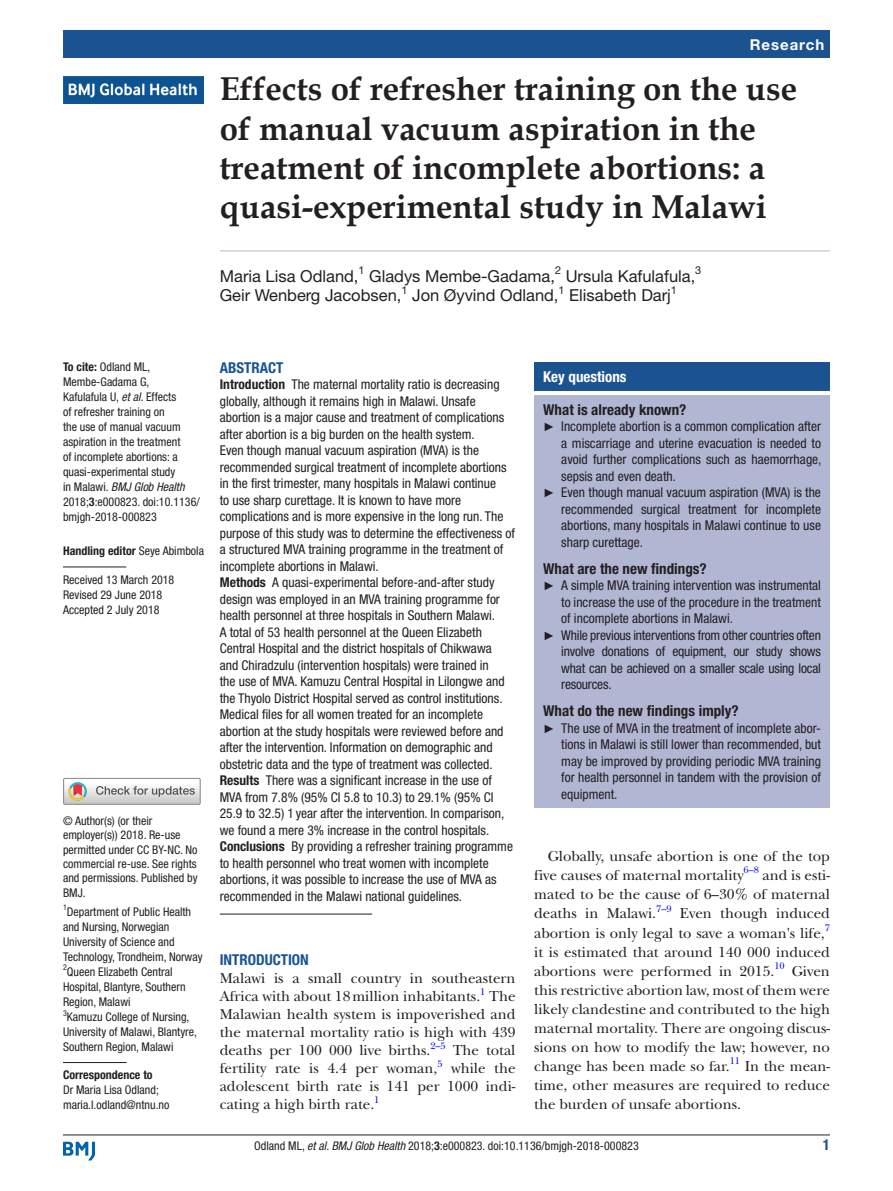
<style>
.page{position:relative;width:893px;height:1191px;background:#fff}
.page>*{position:absolute;margin:0;border:0;box-sizing:border-box;transform-origin:0 0}
.t1{font:700 33px/39px "Book Antiqua";color:#231f20}
.t2{font:16.5px "Helvetica Neue LT Std";color:#231f20}
.t3{font:15px/19px "New Baskerville";color:#231f20;text-align:justify}
.t4{font:700 condensed 15px "Helvetica Neue LT Std";color:#231f20}
.t5{font:700 condensed 15px "Helvetica Neue LT Std";color:#1b5391}
.t6{font:700 condensed 15px "Helvetica Neue LT Std";color:#fff}
.t7{font:700 15px "Helvetica Neue LT Std";letter-spacing:.065em;color:#fff}
.t8{font:condensed 13.5px/16.5px "Helvetica Neue LT Std";color:#231f20}
.t9{font:condensed 12px/15px "Helvetica Neue LT Std";color:#231f20}
.t10{font:700 condensed 12px "Helvetica Neue LT Std";color:#231f20}
.t11{font:10.95px "Helvetica Neue LT Std";color:#231f20}
.t12{font:9.9px "New Baskerville";color:#00f}
.s1{font-weight:700}
.s2{font-style:italic}
.s3{font-weight:400}
.s4{font-family:"Arial";font-stretch:normal;font-size:12px}
</style>
<div class="page">
<hr style="left:63px;top:1134px;width:767px;height:1px;background:#231f20">
<svg style="left:63px;top:1141px;width:32px;height:19px"></svg>
<div style="left:63px;top:778px;width:138px;height:27px;border:1px solid #969090"></div>
<svg style="left:64px;top:778px;width:136px;height:26px"></svg>
<hr style="left:220px;top:250px;width:610px;height:1px;background:#b1b7d3">
<div style="left:63px;top:31px;width:767px;height:27px;background:#1b5391"></div>
<hr style="left:63px;top:566px;width:63px;height:1px;background:#231f20">
<hr style="left:63px;top:1062px;width:64px;height:1px;background:#231f20">
<img style="left:63px;top:77px;width:141px;height:27px">
<hr style="left:220px;top:913px;width:152px;height:1px;background:#231f20">
<div style="left:534px;top:362px;width:296px;height:29px;background:#1b5391"></div>
<div style="left:534px;top:395px;width:296px;height:412px;background:#b1b7d3"></div>
<p class="t7" style="left:750px;top:35px;width:76px">Research</p>
<h1 class="t1" style="left:220px;top:70px;width:579px">Effects of refresher training on the use of manual vacuum aspiration in the treatment of incomplete abortions: a quasi-experimental study in Malawi</h1>
<p class="t2" style="left:220px;top:266px;width:140px">Maria Lisa Odland,</p>
<p class="t11" style="left:359px;top:264px;width:8px">1</p>
<p class="t2" style="left:369px;top:266px;width:187px">Gladys Membe-Gadama,</p>
<p class="t11" style="left:555px;top:264px;width:8px">2</p>
<p class="t2" style="left:566px;top:266px;width:131px">Ursula Kafulafula,</p>
<p class="t11" style="left:695px;top:264px;width:8px">3</p>
<p class="t2" style="left:220px;top:285px;width:183px">Geir Wenberg Jacobsen,</p>
<p class="t11" style="left:401px;top:283px;width:8px">1</p>
<p class="t2" style="left:412px;top:285px;width:148px">Jon Øyvind Odland,</p>
<p class="t11" style="left:559px;top:283px;width:8px">1</p>
<p class="t2" style="left:569px;top:285px;width:103px">Elisabeth Darj</p>
<p class="t11" style="left:671px;top:283px;width:8px">1</p>
<p class="t9" style="left:63px;top:359px;width:138px"><span class="s1">To cite:</span> Odland ML,<br>Membe-Gadama G,<br>Kafulafula U, <span class="s2">et al</span>. Effects<br>of refresher training on<br>the use of manual vacuum aspiration in the treatment<br>of incomplete abortions: a quasi-experimental study<br>in Malawi. <span class="s2">BMJ Glob Health<br></span>2018;<span class="s1">3</span>:e000823. doi:10.1136/ bmjgh-2018-000823</p>
<p class="t10" style="left:63px;top:543px;width:142px">Handling editor <span class="s3">Seye Abimbola</span></p>
<p class="t9" style="left:63px;top:572px;width:113px">Received 13 March 2018<br>Revised 29 June 2018<br>Accepted 2 July 2018</p>
<p class="t9" style="left:63px;top:813px;width:136px;line-height:14.4px">© Author(s) (or their employer(s)) 2018. Re-use permitted under CC BY-NC. No commercial re-use. See rights and permissions. Published by<br>BMJ.</p>
<p class="t9" style="left:63px;top:904px;width:141px"><sup>1</sup>Department of Public Health and Nursing, Norwegian<br>University of Science and<br>Technology, Trondheim, Norway<br><sup>2</sup>Queen Elizabeth Central<br>Hospital, Blantyre, Southern<br>Region, Malawi<br><sup>3</sup>Kamuzu College of Nursing,<br>University of Malawi, Blantyre,<br>Southern Region, Malawi</p>
<p class="t10" style="left:63px;top:1067px;width:91px">Correspondence to</p>
<p class="t9" style="left:63px;top:1082px;width:108px">Dr Maria Lisa Odland; maria.l.odland@ntnu.no</p>
<p class="t5" style="left:220px;top:358px;width:49px">Abstract</p>
<p class="t8" style="left:220px;top:376px;width:297px"><span class="s1">Introduction</span> The maternal mortality ratio is decreasing globally, although it remains high in Malawi. Unsafe abortion is a major cause and treatment of complications after abortion is a big burden on the health system.<br>Even though manual vacuum aspiration (MVA) is the recommended surgical treatment of incomplete abortions in the first trimester, many hospitals in Malawi continue<br>to use sharp curettage. It is known to have more complications and is more expensive in the long run. The purpose of this study was to determine the effectiveness of a structured MVA training programme in the treatment of incomplete abortions in Malawi.<br><span class="s1">Methods</span> A quasi-experimental before-and-after study design was employed in an MVA training programme for health personnel at three hospitals in Southern Malawi.<br>A total of 53 health personnel at the Queen Elizabeth Central Hospital and the district hospitals of Chikwawa<br>and Chiradzulu (intervention hospitals) were trained in<br>the use of MVA. Kamuzu Central Hospital in Lilongwe and the Thyolo District Hospital served as control institutions.<br>Medical files for all women treated for an incomplete abortion at the study hospitals were reviewed before and after the intervention. Information on demographic and obstetric data and the type of treatment was collected.<br><span class="s1">Results</span> There was a significant increase in the use of MVA from 7.8% (95% CI 5.8 to 10.3) to 29.1% (95% CI 25.9 to 32.5) 1 year after the intervention. In comparison, we found a mere 3% increase in the control hospitals.<br><span class="s1">Conclusions</span> By providing a refresher training programme to health personnel who treat women with incomplete abortions, it was possible to increase the use of MVA as recommended in the Malawi national guidelines.</p>
<p class="t5" style="left:220px;top:951px;width:91px">Introduction</p>
<p class="t3" style="left:220px;top:969px;width:297px;line-height:18px">Malawi is a small country in southeastern Africa with about 18million inhabitants.<sup>1</sup> The Malawian health system is impoverished and the maternal mortality ratio is high with 439 deaths per 100 000 live births.</p>
<p class="t12" style="left:430px;top:1039px;width:17px">2–5</p>
<p class="t3" style="left:453px;top:1041px;width:64px">The total</p>
<p class="t3" style="left:220px;top:1059px;width:219px">fertility rate is 4.4 per woman,</p>
<p class="t12" style="left:437px;top:1057px;width:7px">5</p>
<p class="t3" style="left:220px;top:1059px;width:297px;line-height:18px;text-indent:231px">while the adolescent birth rate is 141 per 1000 indi&shy;cating a high birth rate.<sup>1</sup></p>
<p class="t6" style="left:543px;top:367px;width:85px">Key questions</p>
<p class="t4" style="left:543px;top:400px;width:145px">What is already known?</p>
<p class="t8" style="left:543px;top:418px;width:279px"><span class="s4">►</span> Incomplete abortion is a common complication after</p>
<p class="t8" style="left:561px;top:434px;width:261px">a miscarriage and uterine evacuation is needed to</p>
<p class="t8" style="left:561px;top:451px;width:262px">avoid further complications such as haemorrhage,</p>
<p class="t8" style="left:561px;top:467px;width:116px">sepsis and even death.</p>
<p class="t8" style="left:543px;top:484px;width:279px"><span class="s4">►</span> Even though manual vacuum aspiration (MVA) is the</p>
<p class="t8" style="left:561px;top:500px;width:261px">recommended surgical treatment for incomplete</p>
<p class="t8" style="left:561px;top:517px;width:261px">abortions, many hospitals in Malawi continue to use</p>
<p class="t8" style="left:561px;top:533px;width:83px">sharp curettage.</p>
<p class="t4" style="left:543px;top:559px;width:165px">What are the new findings?</p>
<p class="t8" style="left:543px;top:577px;width:279px"><span class="s4">►</span> A simple MVA training intervention was instrumental</p>
<p class="t8" style="left:561px;top:593px;width:261px">to increase the use of the procedure in the treatment</p>
<p class="t8" style="left:561px;top:610px;width:173px">of incomplete abortions in Malawi.</p>
<p class="t8" style="left:543px;top:626px;width:279px"><span class="s4">►</span> While previous interventions from other countries often</p>
<p class="t8" style="left:561px;top:643px;width:261px">involve donations of equipment, our study shows</p>
<p class="t8" style="left:561px;top:659px;width:261px">what can be achieved on a smaller scale using local</p>
<p class="t8" style="left:561px;top:676px;width:52px">resources.</p>
<p class="t4" style="left:543px;top:701px;width:197px">What do the new findings imply?</p>
<p class="t8" style="left:561px;top:719px;width:261px;text-align:justify;text-indent:-18px"><span class="s4">►</span> The use of MVA in the treatment of incomplete abor&shy;tions in Malawi is still lower than recommended, but may be improved by providing periodic MVA training for health personnel in tandem with the provision of equipment.</p>
<p class="t3" style="left:534px;top:847px;width:297px;text-indent:14px">Globally, unsafe abortion is one of the top five causes of maternal mortality</p>
<p class="t12" style="left:744px;top:864px;width:17px">6–8</p>
<p class="t3" style="left:534px;top:866px;width:297px;text-indent:228px">and is esti&shy;mated to be the cause of 6–30% of maternal deaths in Malawi.</p>
<p class="t12" style="left:656px;top:902px;width:17px">7–9</p>
<p class="t3" style="left:534px;top:904px;width:297px;text-indent:146px">Even though induced abortion is only legal to save a woman's life,</p>
<p class="t12" style="left:825px;top:921px;width:7px">7</p>
<p class="t3" style="left:534px;top:942px;width:297px">it is estimated that around 140 000 induced abortions were performed in 2015.</p>
<p class="t12" style="left:774px;top:960px;width:12px">10</p>
<p class="t3" style="left:534px;top:961px;width:297px;text-indent:258px">Given this restrictive abortion law, most of them were likely clandestine and contributed to the high maternal mortality. There are ongoing discus&shy;sions on how to modify the law; however, no change has been made so far.</p>
<p class="t12" style="left:730px;top:1055px;width:12px">11</p>
<p class="t3" style="left:534px;top:1056px;width:297px;text-indent:210px">In the mean&shy;time, other measures are required to reduce the burden of unsafe abortions.</p>
<p class="t9" style="left:254px;top:1137px;width:386px">Odland ML, <span class="s2">et al</span>. <span class="s2">BMJ Glob Health</span> 2018;<span class="s1">3</span>:e000823. doi:10.1136/bmjgh-2018-000823</p>
<p class="t5" style="left:823px;top:1135px;width:9px">1</p>
</div>
